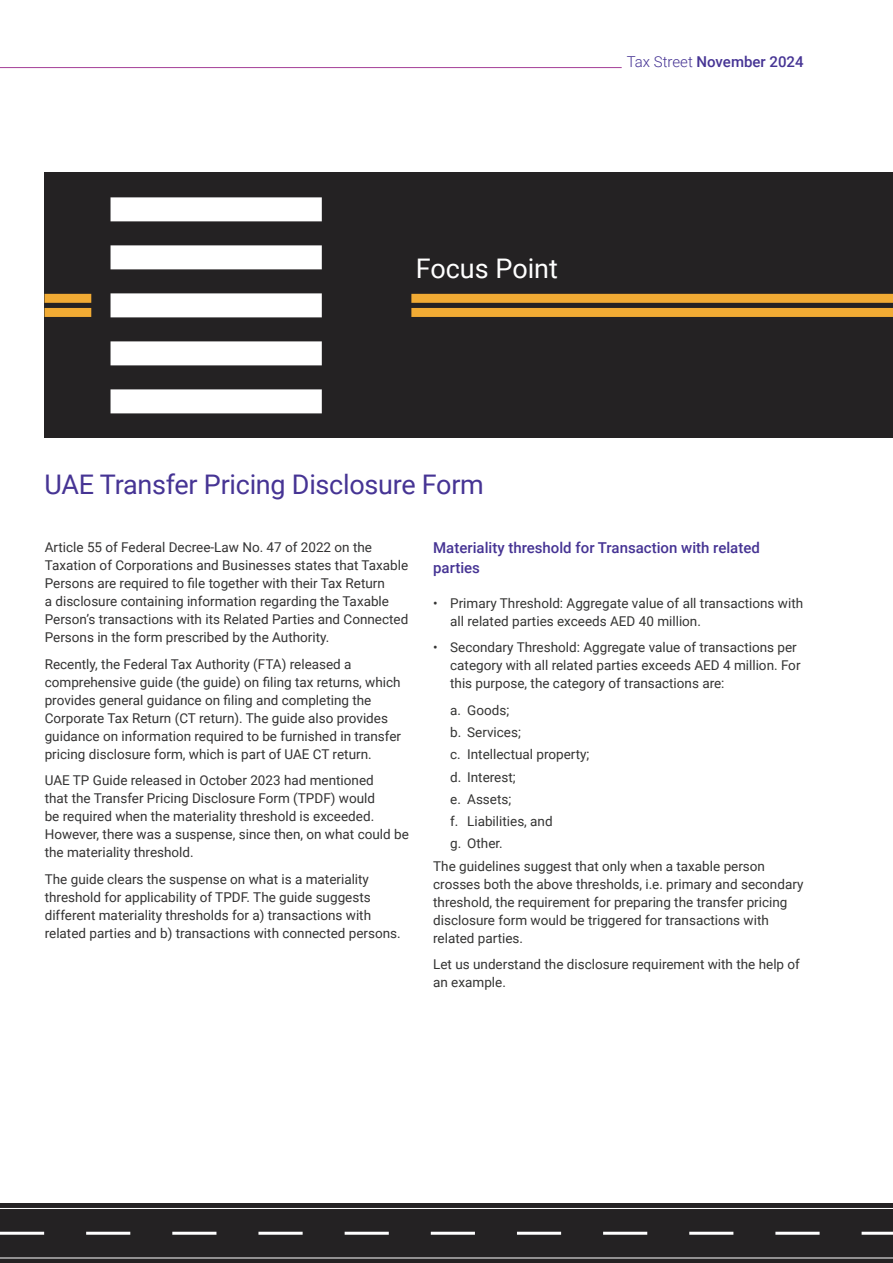
<style>
.page{position:relative;width:893px;height:1263px;background:#fff}
.page>*{position:absolute;margin:0;border:0;box-sizing:border-box;transform-origin:0 0}
.t1{font:27px "Roboto";letter-spacing:-.01em;color:#463494}
.t2{font:27px "Roboto";color:#fff}
.t3{font:500 15px/19.5px "Roboto";color:#463494}
.t4{font:13.5px/18px "Roboto";color:#343333}
.t5{font:13.5px/18px "Roboto";color:#343433}
.s1{font-weight:300}
</style>
<div class="page">
<div style="left:0;top:1203px;width:893px;height:60px;background:#242223"></div>
<svg style="left:0;top:1232px;width:893px;height:3px"></svg>
<hr style="left:0;top:1208px;width:893px;height:1px;background:#fff">
<hr style="left:0;top:1258px;width:893px;height:1px;background:#fff">
<hr style="left:0;top:67px;width:622px;height:1px;background:#a43f97">
<div style="left:45px;top:173px;width:848px;height:265px;background:#242223"></div>
<div style="left:111px;top:197px;width:211px;height:24px;background:#fff"></div>
<div style="left:111px;top:245px;width:211px;height:24px;background:#fff"></div>
<div style="left:111px;top:293px;width:211px;height:24px;background:#fff"></div>
<div style="left:111px;top:389px;width:211px;height:24px;background:#fff"></div>
<div style="left:111px;top:341px;width:211px;height:24px;background:#fff"></div>
<div style="left:411px;top:294px;width:482px;height:9px;background:#f1ab34"></div>
<div style="left:411px;top:308px;width:482px;height:9px;background:#f1ab34"></div>
<div style="left:45px;top:294px;width:46px;height:9px;background:#f1ab34"></div>
<div style="left:45px;top:308px;width:46px;height:9px;background:#f1ab34"></div>
<p class="t3" style="left:627px;top:51px;width:178px"><span class="s1">Tax Street</span> November 2024</p>
<h1 class="t2" style="left:416px;top:250px;width:144px">Focus Point</h1>
<h1 class="t1" style="left:45px;top:466px;width:441px">UAE Transfer Pricing Disclosure Form</h1>
<p class="t4" style="left:45px;top:538px;width:365px">Article 55 of Federal Decree-Law No. 47 of 2022 on the Taxation of Corporations and Businesses states that Taxable Persons are required to file together with their Tax Return<br>a disclosure containing information regarding the Taxable Person’s transactions with its Related Parties and Connected Persons in the form prescribed by the Authority.</p>
<p class="t4" style="left:45px;top:654px;width:358px">Recently, the Federal Tax Authority (FTA) released a comprehensive guide (the guide) on filing tax returns, which provides general guidance on filing and completing the Corporate Tax Return (CT return). The guide also provides guidance on information required to be furnished in transfer pricing disclosure form, which is part of UAE CT return.</p>
<p class="t4" style="left:45px;top:771px;width:366px">UAE TP Guide released in October 2023 had mentioned<br>that the Transfer Pricing Disclosure Form (TPDF) would<br>be required when the materiality threshold is exceeded.<br>However, there was a suspense, since then, on what could be the materiality threshold.</p>
<p class="t4" style="left:45px;top:869px;width:358px">The guide clears the suspense on what is a materiality threshold for applicability of TPDF. The guide suggests different materiality thresholds for a) transactions with related parties and b) transactions with connected persons.</p>
<p class="t3" style="left:433px;top:538px;width:328px">Materiality threshold for Transaction with related parties</p>
<p class="t5" style="left:450px;top:594px;width:355px;text-indent:-17px">• Primary Threshold: Aggregate value of all transactions with all related parties exceeds AED 40 million.</p>
<p class="t5" style="left:450px;top:638px;width:352px;text-indent:-17px">• Secondary Threshold: Aggregate value of transactions per category with all related parties exceeds AED 4 million. For this purpose, the category of transactions are:</p>
<p class="t5" style="left:450px;top:701px;width:61px">a. Goods;</p>
<p class="t5" style="left:450px;top:723px;width:72px">b. Services;</p>
<p class="t5" style="left:450px;top:745px;width:141px">c. Intellectual property;</p>
<p class="t5" style="left:450px;top:767px;width:67px">d. Interest;</p>
<p class="t5" style="left:450px;top:790px;width:63px">e. Assets;</p>
<p class="t5" style="left:450px;top:812px;width:104px">f. Liabilities, and</p>
<p class="t5" style="left:450px;top:834px;width:54px">g. Other.</p>
<p class="t5" style="left:433px;top:856px;width:333px">The guidelines suggest that only when a taxable person</p>
<p class="t5" style="left:433px;top:874px;width:372px">crosses both the above thresholds, i.e. primary and secondary threshold, the requirement for preparing the transfer pricing disclosure form would be triggered for transactions with related parties.</p>
<p class="t5" style="left:433px;top:955px;width:368px">Let us understand the disclosure requirement with the help of an example.</p>
</div>
